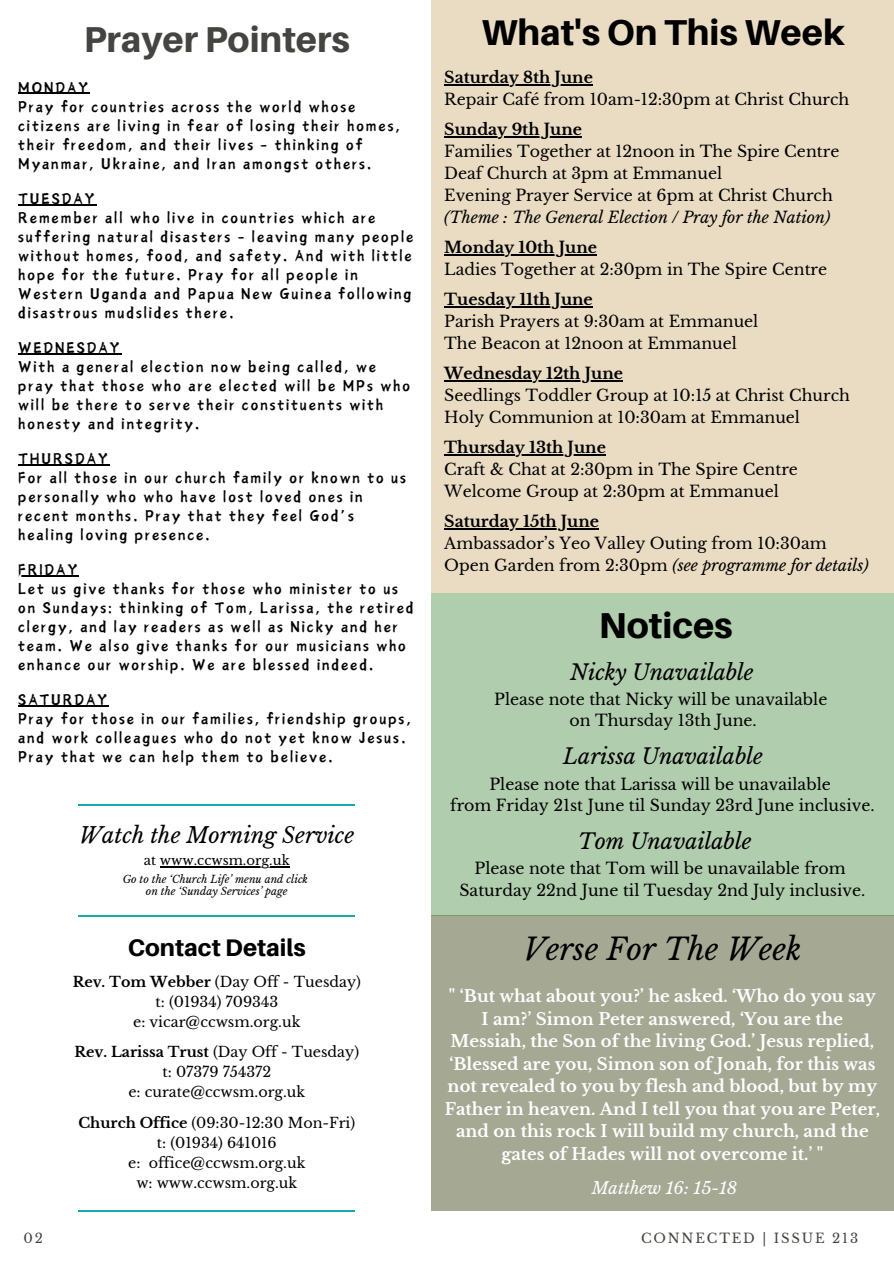
<style>
.page{position:relative;width:894px;height:1264px;background:#fff}
.page>*{position:absolute;margin:0;border:0;box-sizing:border-box;transform-origin:0 0}
.t1{font:800 36px "Aileron";color:#000}
.t2{font:800 36px "Aileron";color:#444440}
.t3{font:italic 30px "Libre Baskerville";color:#000}
.t4{font:800 24px "Aileron";color:#000}
.t5{font:italic 21.6px "Libre Baskerville";color:#000}
.t6{font:italic 21.3px "Libre Baskerville";color:#000}
.t7{font:700 16.5px/22.5px "Libre Baskerville";color:#fff;text-align:center}
.t8{font:italic 16.5px "Libre Baskerville";color:#fff}
.t9{font:15.75px "Libre Baskerville";color:#000}
.t10{font:700 15.75px "Libre Baskerville";color:#000}
.t11{font:italic 15.75px "Libre Baskerville";color:#000}
.t12{font:14.25px/19px "Canva Yi Cai Latin";letter-spacing:.14em;color:#000}
.t13{font:14.25px "Libre Baskerville";color:#000}
.t14{font:700 14.25px "Libre Baskerville";color:#000}
.t15{font:13.2px "Libre Baskerville";letter-spacing:.14em;color:#444440}
.t16{font:13.2px "Libre Baskerville";color:#000}
.t17{font:italic 10.5px "Libre Baskerville";color:#000}
.s1{font-weight:700}
.s2{font-weight:400}
.s3{font-style:normal}
</style>
<div class="page">
<div style="left:431px;top:915px;width:462px;height:295px;background:#a5a994"></div>
<div style="left:431px;top:593px;width:462px;height:322px;background:#b0cdad"></div>
<div style="left:431px;top:0;width:462px;height:592px;background:#eadcc2"></div>
<hr style="left:444px;top:84px;width:148px;height:1px;background:#000">
<hr style="left:444px;top:136px;width:138px;height:1px;background:#000">
<hr style="left:444px;top:254px;width:153px;height:1px;background:#000">
<hr style="left:444px;top:306px;width:148px;height:1px;background:#000">
<hr style="left:444px;top:380px;width:179px;height:1px;background:#000">
<hr style="left:444px;top:454px;width:161px;height:1px;background:#000">
<hr style="left:444px;top:528px;width:155px;height:1px;background:#000">
<hr style="left:18px;top:93px;width:72px;height:1px;background:#000">
<hr style="left:18px;top:204px;width:78px;height:1px;background:#000">
<hr style="left:18px;top:353px;width:103px;height:1px;background:#000">
<hr style="left:18px;top:464px;width:92px;height:1px;background:#000">
<hr style="left:18px;top:575px;width:61px;height:1px;background:#000">
<hr style="left:18px;top:705px;width:91px;height:1px;background:#000">
<hr style="left:79px;top:1210px;width:276px;height:1px;background:#15a9a9">
<hr style="left:79px;top:915px;width:276px;height:1px;background:#15a9a9">
<hr style="left:160px;top:866px;width:130px;height:1px;background:#000">
<hr style="left:79px;top:804px;width:276px;height:2px;background:#15a9a9">
<p class="t2" style="left:84px;top:17px;width:267px">Prayer Pointers</p>
<p class="t12" style="left:18px;top:78px;width:71px">MONDAY</p>
<p class="t12" style="left:18px;top:97px;width:383px">Pray for countries across the world whose citizens are living in fear of losing their homes, their freedom, and their lives - thinking of Myanmar, Ukraine, and Iran amongst others.</p>
<p class="t12" style="left:18px;top:189px;width:78px">TUESDAY</p>
<p class="t12" style="left:18px;top:208px;width:396px">Remember all who live in countries which are suffering natural disasters - leaving many people without homes, food, and safety. And with little hope for the future. Pray for all people in Western Uganda and Papua New Guinea following disastrous mudslides there.</p>
<p class="t12" style="left:18px;top:338px;width:103px">WEDNESDAY</p>
<p class="t12" style="left:18px;top:357px;width:393px">With a general election now being called, we pray that those who are elected will be MPs who will be there to serve their constituents with honesty and integrity.</p>
<p class="t12" style="left:18px;top:449px;width:91px">THURSDAY</p>
<p class="t12" style="left:18px;top:468px;width:389px">For all those in our church family or known to us personally who who have lost loved ones in recent months. Pray that they feel God’s healing loving presence.</p>
<h1 class="t12" style="left:18px;top:560px;width:60px">FRIDAY</h1>
<h5 class="t12" style="left:18px;top:579px;width:396px">Let us give thanks for those who minister to us on Sundays: thinking of Tom, Larissa, the retired clergy, and lay readers as well as Nicky and her team. We also give thanks for our musicians who enhance our worship. We are blessed indeed.</h5>
<h5 class="t12" style="left:18px;top:690px;width:90px">SATURDAY</h5>
<h5 class="t12" style="left:18px;top:709px;width:394px">Pray for those in our families, friendship groups, and work colleagues who do not yet know Jesus.<br>Pray that we can help them to believe.</h5>
<p class="t5" style="left:79px;top:821px;width:276px">Watch the Morning Service</p>
<p class="t16" style="left:144px;top:852px;width:147px">at www.ccwsm.org.uk</p>
<p class="t17" style="left:123px;top:872px;width:187px">Go to the ‘Church Life’ menu and click</p>
<p class="t17" style="left:146px;top:884px;width:143px">on the ‘Sunday Services’ page</p>
<h3 class="t4" style="left:128px;top:932px;width:179px">Contact Details</h3>
<p class="t13" style="left:73px;top:973px;width:290px"><span class="s1">Rev. Tom Webber</span> (Day Off - Tuesday)</p>
<p class="t13" style="left:155px;top:993px;width:124px">t: (01934) 709343</p>
<h4 class="t13" style="left:133px;top:1012px;width:169px">e: vicar@ccwsm.org.uk</h4>
<p class="t14" style="left:74px;top:1043px;width:286px">Rev. Larissa Trust <span class="s2">(Day Off - Tuesday)</span></p>
<p class="t13" style="left:162px;top:1063px;width:110px">t: 07379 754372</p>
<p class="t13" style="left:128px;top:1083px;width:178px">e: curate@ccwsm.org.uk</p>
<p class="t13" style="left:78px;top:1114px;width:278px"><span class="s1">Church Office</span> (09:30-12:30 Mon-Fri)</p>
<p class="t13" style="left:157px;top:1134px;width:121px">t: (01934) 641016</p>
<h6 class="t13" style="left:128px;top:1153px;width:179px">e: office@ccwsm.org.uk</h6>
<p class="t13" style="left:136px;top:1173px;width:162px">w: www.ccwsm.org.uk</p>
<p class="t1" style="left:481px;top:10px;width:365px">What's On This Week</p>
<p class="t10" style="left:444px;top:68px;width:150px">Saturday 8th June</p>
<p class="t9" style="left:444px;top:90px;width:406px">Repair Café from 10am-12:30pm at Christ Church</p>
<p class="t10" style="left:444px;top:120px;width:139px">Sunday 9th June</p>
<p class="t9" style="left:444px;top:142px;width:396px">Families Together at 12noon in The Spire Centre</p>
<p class="t9" style="left:444px;top:164px;width:279px">Deaf Church at 3pm at Emmanuel</p>
<p class="t9" style="left:444px;top:186px;width:390px">Evening Prayer Service at 6pm at Christ Church</p>
<p class="t11" style="left:444px;top:208px;width:387px">(Theme : The General Election / Pray for the Nation)</p>
<p class="t10" style="left:444px;top:238px;width:154px">Monday 10th June</p>
<p class="t9" style="left:444px;top:260px;width:384px">Ladies Together at 2:30pm in The Spire Centre</p>
<p class="t10" style="left:444px;top:290px;width:150px">Tuesday 11th June</p>
<p class="t9" style="left:444px;top:312px;width:315px">Parish Prayers at 9:30am at Emmanuel</p>
<p class="t9" style="left:444px;top:334px;width:294px">The Beacon at 12noon at Emmanuel</p>
<p class="t10" style="left:444px;top:364px;width:180px">Wednesday 12th June</p>
<p class="t9" style="left:444px;top:386px;width:407px">Seedlings Toddler Group at 10:15 at Christ Church</p>
<p class="t9" style="left:444px;top:408px;width:357px">Holy Communion at 10:30am at Emmanuel</p>
<p class="t10" style="left:444px;top:438px;width:163px">Thursday 13th June</p>
<p class="t9" style="left:444px;top:460px;width:355px">Craft &amp; Chat at 2:30pm in The Spire Centre</p>
<p class="t9" style="left:444px;top:482px;width:336px">Welcome Group at 2:30pm at Emmanuel</p>
<p class="t10" style="left:444px;top:512px;width:156px">Saturday 15th June</p>
<p class="t9" style="left:444px;top:534px;width:384px">Ambassador’s Yeo Valley Outing from 10:30am</p>
<p class="t11" style="left:444px;top:556px;width:426px"><span class="s3">Open Garden from 2:30pm</span> (see programme for details)</p>
<p class="t1" style="left:598px;top:603px;width:135px">Notices</p>
<h2 class="t6" style="left:570px;top:659px;width:185px">Nicky Unavailable</h2>
<p class="t9" style="left:494px;top:689px;width:334px">Please note that Nicky will be unavailable</p>
<p class="t9" style="left:569px;top:711px;width:189px">on Thursday 13th June.</p>
<p class="t6" style="left:563px;top:743px;width:201px">Larissa Unavailable</p>
<p class="t9" style="left:489px;top:774px;width:343px">Please note that Larissa will be unavailable</p>
<p class="t9" style="left:450px;top:795px;width:425px">from Friday 21st June til Sunday 23rd June inclusive.</p>
<p class="t6" style="left:578px;top:828px;width:175px">Tom Unavailable</p>
<p class="t9" style="left:474px;top:859px;width:372px">Please note that Tom will be unavailable from</p>
<p class="t9" style="left:459px;top:880px;width:407px">Saturday 22nd June til Tuesday 2nd July inclusive.</p>
<p class="t3" style="left:523px;top:931px;width:280px">Verse For The Week</p>
<p class="t7" style="left:444px;top:985px;width:436px">" ‘But what about you?’ he asked. ‘Who do you say I am?’ Simon Peter answered, ‘You are the Messiah, the Son of the living God.’ Jesus replied, ‘Blessed are you, Simon son of Jonah, for this was not revealed to you by flesh and blood, but by my Father in heaven. And I tell you that you are Peter, and on this rock I will build my church, and the gates of Hades will not overcome it.’ "</p>
<p class="t8" style="left:591px;top:1178px;width:147px">Matthew 16: 15-18</p>
<h1 class="t15" style="left:24px;top:1230px;width:21px">02</h1>
<h1 class="t15" style="left:640px;top:1230px;width:219px">CONNECTED | ISSUE 213</h1>
</div>
